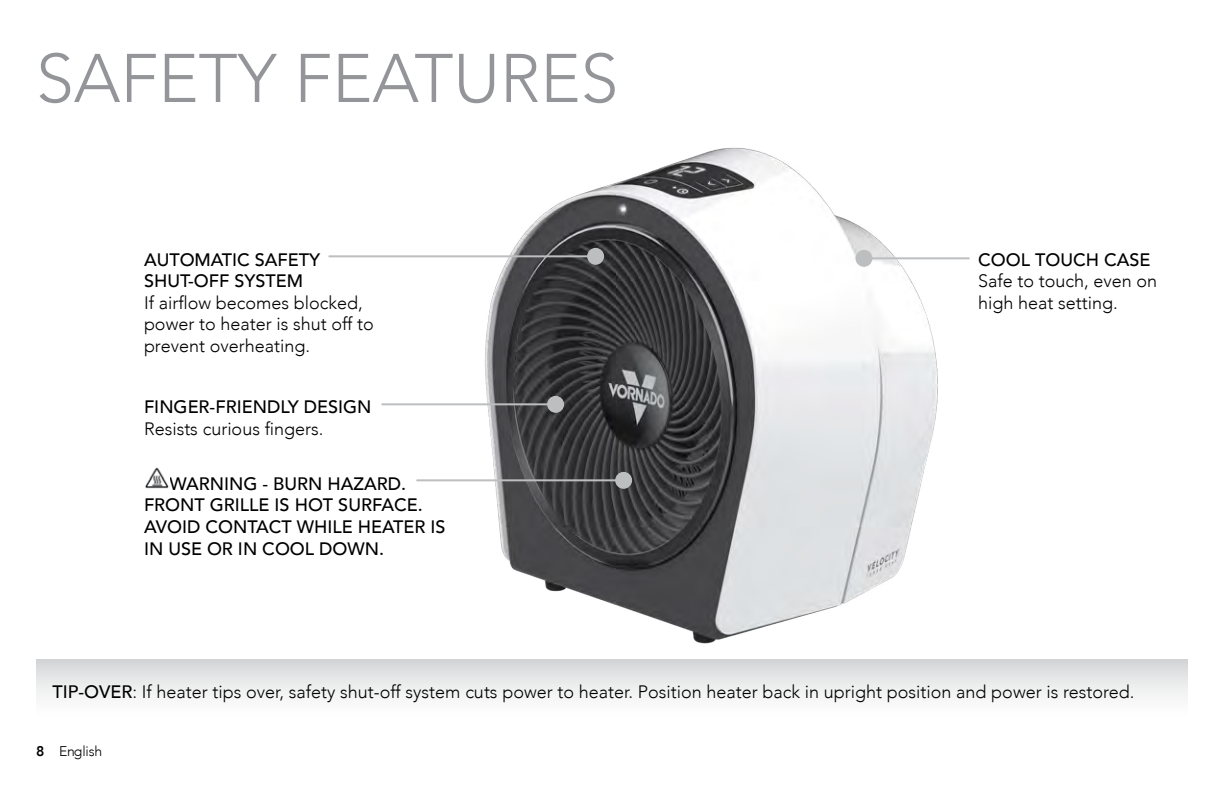
<style>
.page{position:relative;width:1224px;height:792px;background:#fff}
.page>*{position:absolute;margin:0;border:0;box-sizing:border-box;transform-origin:0 0}
.t1{font:300 68px "Avenir";color:#939598}
.t2{font:300 18px/21.6px "Avenir";color:#000}
.t3{font:500 18px/21.6px "Avenir";color:#000}
.t4{font:300 14px "Avenir";letter-spacing:-.02em;color:#000}
.s1{font-weight:500}
.s2{font-weight:800}
</style>
<div class="page">
<div style="left:36px;top:660px;width:1152px;height:60px;background:linear-gradient(to bottom,#d7d9da,#fff)"></div>
<img style="left:372px;top:147px;width:672px;height:573px">
<img style="left:145px;top:467px;width:24px;height:22px">
<div style="left:855px;top:250px;width:17px;height:17px;background:#bcbec0;border-radius:50%"></div>
<hr style="left:872px;top:257px;width:97px;height:2px;background:#bcbec0">
<div style="left:587px;top:248px;width:17px;height:17px;background:#bcbec0;border-radius:50%"></div>
<hr style="left:329px;top:255px;width:259px;height:2px;background:#bcbec0">
<div style="left:547px;top:396px;width:17px;height:17px;background:#bcbec0;border-radius:50%"></div>
<hr style="left:382px;top:403px;width:166px;height:2px;background:#bcbec0">
<div style="left:615px;top:472px;width:17px;height:17px;background:#bcbec0;border-radius:50%"></div>
<hr style="left:417px;top:479px;width:199px;height:2px;background:#bcbec0">
<p class="t1" style="left:36px;top:38px;width:584px">SAFETY FEATURES</p>
<p class="t3" style="left:144px;top:248px;width:178px">AUTOMATIC SAFETY</p>
<p class="t3" style="left:144px;top:269px;width:161px">SHUT-OFF SYSTEM</p>
<p class="t2" style="left:144px;top:292px;width:231px">If airflow becomes blocked, power to heater is shut off to prevent overheating.</p>
<p class="t3" style="left:144px;top:395px;width:229px">FINGER-FRIENDLY DESIGN</p>
<p class="t2" style="left:144px;top:418px;width:181px">Resists curious fingers.</p>
<p class="t3" style="left:144px;top:472px;width:303px;text-indent:25px">WARNING - BURN HAZARD.<br>FRONT GRILLE IS HOT SURFACE.<br>AVOID CONTACT WHILE HEATER IS<br>IN USE OR IN COOL DOWN.</p>
<p class="t3" style="left:978px;top:248px;width:174px">COOL TOUCH CASE</p>
<p class="t2" style="left:978px;top:270px;width:181px">Safe to touch, even on high heat setting.</p>
<p class="t2" style="left:52px;top:681px;width:1084px"><span class="s1">TIP-OVER</span>: If heater tips over, safety shut-off system cuts power to heater. Position heater back in upright position and power is restored.</p>
<p class="t4" style="left:36px;top:743px;width:68px"><span class="s2">8</span> English</p>
</div>
